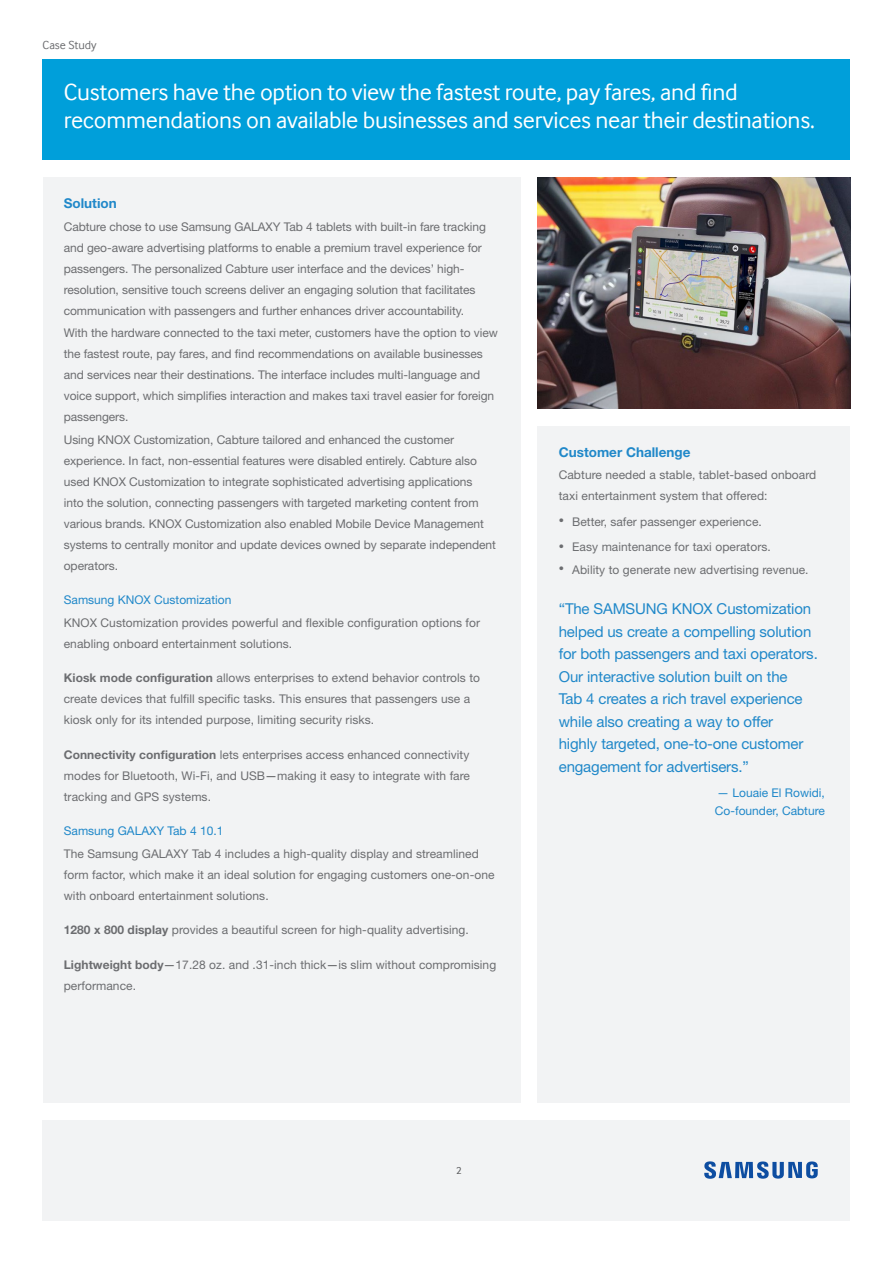
<style>
.page{position:relative;width:893px;height:1263px;background:#fff}
.page>*{position:absolute;margin:0;border:0;box-sizing:border-box;transform-origin:0 0}
.t1{font:24px/28.5px "Samsung Inter Face";letter-spacing:-.01em;color:#fff}
.t2{font:15px/22.5px "Helvetica Neue LT Std";letter-spacing:-.01em;color:#2088c9}
.t3{font:700 13.5px "Helvetica Neue LT Std";color:#2088c9}
.t4{font:12px/21px "Helvetica Neue LT Std";letter-spacing:-.005em;color:#6c6d70}
.t5{font:12px/18px "Helvetica Neue LT Std";color:#2088c9}
.t6{font:12px "Samsung Inter Face";color:#6c6d70}
.t7{font:10.5px "Samsung Inter Face";color:#57585a}
.s1{font-weight:700}
.s2{color:#57585a}
.s3{font-size:10.5px}
</style>
<div class="page">
<img style="left:537px;top:177px;width:313px;height:232px">
<div style="left:43px;top:1120px;width:807px;height:100px;background:#f2f3f4"></div>
<div style="left:43px;top:177px;width:477px;height:926px;background:#f2f3f4"></div>
<div style="left:43px;top:60px;width:807px;height:100px;background:#009fda"></div>
<div style="left:537px;top:426px;width:313px;height:677px;background:#f2f3f4"></div>
<svg style="left:704px;top:1161px;width:114px;height:18px"></svg>
<p class="t6" style="left:43px;top:38px;width:56px">Case Study</p>
<h1 class="t1" style="left:64px;top:78px;width:752px">Customers have the option to view the fastest route, pay fares, and find recommendations on available businesses and services near their destinations.</h1>
<p class="t3" style="left:64px;top:195px;width:54px">Solution</p>
<p class="t4" style="left:64px;top:216px;width:424px">Cabture chose to use Samsung GALAXY Tab 4 tablets with built-in fare tracking and geo-aware advertising platforms to enable a premium travel experience for passengers. The personalized Cabture user interface and the devices’ high&shy;resolution, sensitive touch screens deliver an engaging solution that facilitates communication with passengers and further enhances driver accountability.</p>
<p class="t4" style="left:64px;top:322px;width:436px">With the hardware connected to the taxi meter, customers have the option to view the fastest route, pay fares, and find recommendations on available businesses and services near their destinations. The interface includes multi-language and voice support, which simplifies interaction and makes taxi travel easier for foreign passengers.</p>
<p class="t4" style="left:64px;top:429px;width:434px">Using KNOX Customization, Cabture tailored and enhanced the customer experience. In fact, non-essential features were disabled entirely. Cabture also used KNOX Customization to integrate sophisticated advertising applications<br>into the solution, connecting passengers with targeted marketing content from various brands. KNOX Customization also enabled Mobile Device Management systems to centrally monitor and update devices owned by separate independent operators.</p>
<p class="t5" style="left:64px;top:591px;width:169px">Samsung KNOX Customization</p>
<p class="t4" style="left:64px;top:612px;width:418px">KNOX Customization provides powerful and flexible configuration options for enabling onboard entertainment solutions.</p>
<p class="t4" style="left:64px;top:667px;width:418px"><span class="s1">Kiosk mode configuration</span> allows enterprises to extend behavior controls to create devices that fulfill specific tasks. This ensures that passengers use a kiosk only for its intended purpose, limiting security risks.</p>
<p class="t4" style="left:64px;top:744px;width:408px;text-align:justify"><span class="s1">Connectivity configuration</span> lets enterprises access enhanced connectivity modes for Bluetooth, Wi-Fi, and USB<span class="s2">—</span>making it easy to integrate with fare tracking and GPS systems.</p>
<p class="t5" style="left:64px;top:822px;width:161px">Samsung GALAXY Tab 4 10.1</p>
<p class="t4" style="left:64px;top:843px;width:432px">The Samsung GALAXY Tab 4 includes a high-quality display and streamlined form factor, which make it an ideal solution for engaging customers one-on-one with onboard entertainment solutions.</p>
<p class="t4" style="left:64px;top:919px;width:407px"><span class="s1">1280 x 800 display</span> provides a beautiful screen for high-quality advertising.</p>
<p class="t4" style="left:64px;top:954px;width:434px"><span class="s1">Lightweight body</span><span class="s2">—</span>17.28 oz. and .31-inch thick<span class="s2">—</span>is slim without compromising performance.</p>
<p class="t3" style="left:559px;top:444px;width:133px">Customer Challenge</p>
<p class="t4" style="left:559px;top:464px;width:259px">Cabture needed a stable, tablet-based onboard taxi entertainment system that offered:</p>
<p class="t4" style="left:559px;top:511px;width:205px"><span class="s3">•</span> Better, safer passenger experience.</p>
<p class="t4" style="left:559px;top:536px;width:214px"><span class="s3">•</span> Easy maintenance for taxi operators.</p>
<p class="t4" style="left:559px;top:559px;width:251px"><span class="s3">•</span> Ability to generate new advertising revenue.</p>
<p class="t2" style="left:559px;top:597px;width:261px">“The SAMSUNG KNOX Customization helped us create a compelling solution for both passengers and taxi operators.<br>Our interactive solution built on the<br>Tab 4 creates a rich travel experience while also creating a way to offer<br>highly targeted, one-to-one customer engagement for advertisers.”</p>
<p class="t5" style="left:715px;top:783px;width:112px">— Louaie El Rowidi,<br>Co-founder, Cabture</p>
<p class="t7" style="left:456px;top:1165px;width:7px">2</p>
</div>
